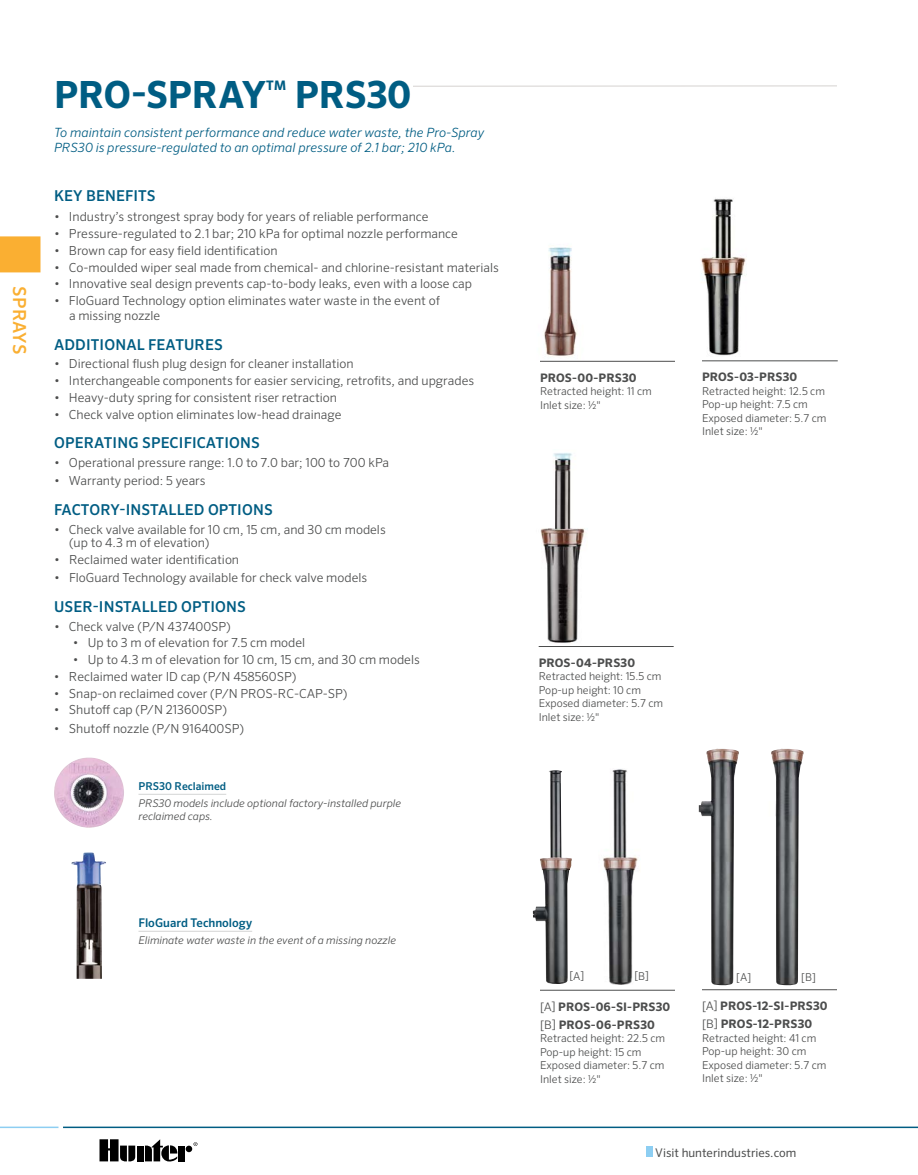
<style>
.page{position:relative;width:918px;height:1175px;background:#fff}
.page>*{position:absolute;margin:0;border:0;box-sizing:border-box;transform-origin:0 0}
.t1{font:700 37.5px "Sero Pro";letter-spacing:-.01em;color:#005d83}
.t2{font:500 18px "Sero Pro";letter-spacing:.01em;color:#faaf32}
.t3{font:500 15px "Sero Pro";letter-spacing:.01em;color:#005d83}
.t4{font:700 13.05px "Sero Pro";color:#005d83}
.t5{font:italic 300 12.75px/15px "Sero Pro";letter-spacing:.005em;color:#005d83}
.t6{font:300 12.45px/15px "Sero Pro";color:#4c4d4d}
.t7{font:12px "Sero Pro";color:#4c4d4d}
.t8{font:500 12px "Sero Pro";color:#005d83}
.t9{font:700 11.7px/18px "Sero Pro";letter-spacing:.005em;color:#4c4d4d}
.t10{font:300 10.8px/13.5px "Sero Pro";color:#4c4d4d}
.t11{font:500 10.8px "Sero Pro";color:#005d83}
.t12{font:italic 300 10.65px/13px "Sero Pro";color:#4c4d4d}
.s1{font-weight:300}
</style>
<div class="page">
<div style="left:0;top:236px;width:40px;height:36px;background:#faaf32"></div>
<svg style="left:413px;top:85px;width:424px;height:2px"></svg>
<div style="left:646px;top:1146px;width:7px;height:10px;background:#8dcef2"></div>
<hr style="left:63px;top:1126px;width:855px;height:2px;background:#005d83">
<hr style="left:0;top:1126px;width:58px;height:2px;background:#8dcef2">
<svg style="left:194px;top:1142px;width:3px;height:4px"></svg>
<div style="left:137px;top:1145px;width:7px;height:16px;background:#000"></div>
<div style="left:186px;top:1145px;width:6px;height:7px;background:#000;border-radius:50%"></div>
<div style="left:178px;top:1145px;width:7px;height:16px;background:#000"></div>
<svg style="left:145px;top:1139px;width:32px;height:22px"></svg>
<svg style="left:100px;top:1139px;width:35px;height:22px"></svg>
<img style="left:540px;top:247px;width:60px;height:114px">
<img style="left:538px;top:453px;width:47px;height:194px">
<hr style="left:138px;top:794px;width:88px;height:1px;background:#d4d5d5">
<hr style="left:138px;top:931px;width:114px;height:1px;background:#d4d5d5">
<hr style="left:702px;top:989px;width:135px;height:1px;background:#4c4d4d">
<hr style="left:540px;top:990px;width:135px;height:1px;background:#4c4d4d">
<hr style="left:539px;top:646px;width:135px;height:1px;background:#4c4d4d">
<hr style="left:540px;top:361px;width:135px;height:1px;background:#4c4d4d">
<img style="left:533px;top:770px;width:39px;height:214px">
<img style="left:603px;top:769px;width:35px;height:215px">
<img style="left:771px;top:748px;width:33px;height:237px">
<img style="left:699px;top:748px;width:40px;height:237px">
<img style="left:54px;top:757px;width:70px;height:70px">
<img style="left:71px;top:852px;width:35px;height:126px">
<hr style="left:702px;top:360px;width:136px;height:1px;background:#4c4d4d">
<img style="left:700px;top:198px;width:46px;height:158px">
<h2 class="t2" style="left:30px;top:286px;width:69px;rotate:90deg">SPRAYS</h2>
<h1 class="t1" style="left:54px;top:72px;width:214px">PRO-SPRAY</h1>
<p class="t4" style="left:266px;top:77px;width:22px">TM</p>
<h1 class="t1" style="left:295px;top:72px;width:118px">PRS30</h1>
<p class="t5" style="left:54px;top:125px;width:432px">To maintain consistent performance and reduce water waste, the Pro-Spray<br>PRS30 is pressure-regulated to an optimal pressure of 2.1 bar; 210 kPa.</p>
<p class="t3" style="left:54px;top:186px;width:103px">KEY BENEFITS</p>
<p class="t6" style="left:54px;top:209px;width:376px">• Industry’s strongest spray body for years of reliable performance</p>
<p class="t6" style="left:54px;top:226px;width:405px">• Pressure-regulated to 2.1 bar; 210 kPa for optimal nozzle performance</p>
<p class="t6" style="left:54px;top:243px;width:225px">• Brown cap for easy field identification</p>
<p class="t6" style="left:54px;top:259px;width:447px">• Co-moulded wiper seal made from chemical- and chlorine-resistant materials</p>
<p class="t6" style="left:54px;top:276px;width:420px">• Innovative seal design prevents cap-to-body leaks, even with a loose cap</p>
<p class="t6" style="left:69px;top:293px;width:372px;text-indent:-15px">• FloGuard Technology option eliminates water waste in the event of a missing nozzle</p>
<p class="t3" style="left:54px;top:335px;width:170px">ADDITIONAL FEATURES</p>
<p class="t6" style="left:54px;top:356px;width:301px">• Directional flush plug design for cleaner installation</p>
<p class="t6" style="left:54px;top:373px;width:422px">• Interchangeable components for easier servicing, retrofits, and upgrades</p>
<p class="t6" style="left:54px;top:390px;width:285px">• Heavy-duty spring for consistent riser retraction</p>
<p class="t6" style="left:54px;top:407px;width:289px">• Check valve option eliminates low-head drainage</p>
<p class="t3" style="left:54px;top:434px;width:207px">OPERATING SPECIFICATIONS</p>
<p class="t6" style="left:54px;top:455px;width:337px">• Operational pressure range: 1.0 to 7.0 bar; 100 to 700 kPa</p>
<p class="t6" style="left:54px;top:473px;width:153px">• Warranty period: 5 years</p>
<p class="t3" style="left:54px;top:500px;width:220px">FACTORY-INSTALLED OPTIONS</p>
<p class="t6" style="left:69px;top:522px;width:318px;line-height:13.5px;text-indent:-15px">• Check valve available for 10 cm, 15 cm, and 30 cm models (up to 4.3 m of elevation)</p>
<p class="t6" style="left:54px;top:552px;width:187px">• Reclaimed water identification</p>
<p class="t6" style="left:54px;top:570px;width:315px">• FloGuard Technology available for check valve models</p>
<p class="t3" style="left:54px;top:597px;width:193px">USER-INSTALLED OPTIONS</p>
<p class="t6" style="left:54px;top:618px;width:178px">• Check valve (P/N 437400SP)</p>
<p class="t6" style="left:73px;top:635px;width:234px">• Up to 3 m of elevation for 7.5 cm model</p>
<p class="t6" style="left:73px;top:652px;width:349px">• Up to 4.3 m of elevation for 10 cm, 15 cm, and 30 cm models</p>
<p class="t6" style="left:54px;top:669px;width:244px">• Reclaimed water ID cap (P/N 458560SP)</p>
<p class="t6" style="left:54px;top:685px;width:295px">• Snap-on reclaimed cover (P/N PROS-RC-CAP-SP)</p>
<p class="t6" style="left:54px;top:702px;width:174px">• Shutoff cap (P/N 213600SP)</p>
<p class="t6" style="left:54px;top:720px;width:192px">• Shutoff nozzle (P/N 916400SP)</p>
<p class="t11" style="left:138px;top:780px;width:89px">PRS30 Reclaimed</p>
<p class="t12" style="left:138px;top:796px;width:264px">PRS30 models include optional factory-installed purple reclaimed caps.</p>
<p class="t8" style="left:138px;top:916px;width:115px">FloGuard Technology</p>
<p class="t12" style="left:138px;top:933px;width:259px">Eliminate water waste in the event of a missing nozzle</p>
<p class="t9" style="left:540px;top:369px;width:98px">PROS-00-PRS30</p>
<p class="t10" style="left:540px;top:384px;width:113px">Retracted height: 11 cm<br>Inlet size: ½"</p>
<p class="t9" style="left:702px;top:368px;width:97px">PROS-03-PRS30</p>
<p class="t10" style="left:702px;top:384px;width:126px">Retracted height: 12.5 cm<br>Pop-up height: 7.5 cm<br>Exposed diameter: 5.7 cm<br>Inlet size: 1/2"</p>
<p class="t9" style="left:539px;top:654px;width:98px">PROS-04-PRS30</p>
<p class="t10" style="left:539px;top:670px;width:126px">Retracted height: 15.5 cm<br>Pop-up height: 10 cm<br>Exposed diameter: 5.7 cm<br>Inlet size: ½"</p>
<p class="t10" style="left:570px;top:968px;width:16px">[A]</p>
<p class="t10" style="left:634px;top:968px;width:16px">[B]</p>
<p class="t10" style="left:736px;top:970px;width:16px">[A]</p>
<p class="t10" style="left:801px;top:970px;width:16px">[B]</p>
<p class="t9" style="left:540px;top:997px;width:132px"><span class="s1">[A]</span> PROS-06-SI-PRS30 <span class="s1">[B]</span> PROS-06-PRS30</p>
<p class="t10" style="left:540px;top:1031px;width:127px">Retracted height: 22.5 cm<br>Pop-up height: 15 cm<br>Exposed diameter: 5.7 cm<br>Inlet size: ½"</p>
<p class="t9" style="left:702px;top:997px;width:127px"><span class="s1">[A]</span> PROS-12-SI-PRS30 <span class="s1">[B]</span> PROS-12-PRS30</p>
<p class="t10" style="left:702px;top:1031px;width:126px">Retracted height: 41 cm<br>Pop-up height: 30 cm<br>Exposed diameter: 5.7 cm<br>Inlet size: ½"</p>
<p class="t7" style="left:655px;top:1145px;width:143px">Visit hunterindustries.com</p>
</div>
